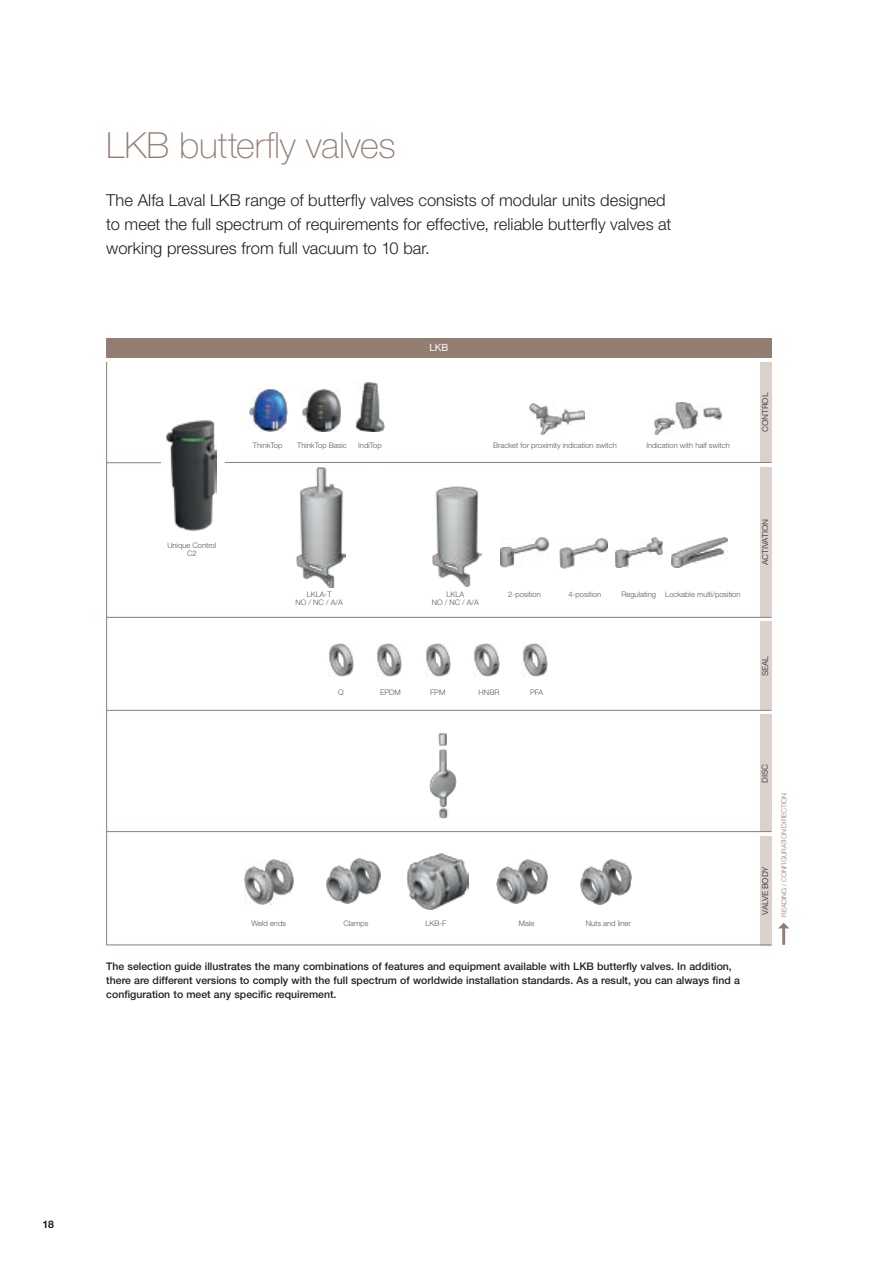
<style>
.page{position:relative;width:893px;height:1263px;background:#fff}
.page>*{position:absolute;margin:0;border:0;box-sizing:border-box;transform-origin:0 0}
.t1{font:100 36px "Helvetica Neue LT Std";letter-spacing:-.005em;color:#927d73}
.t2{font:300 16.5px/24px "Helvetica Neue LT Std";color:#231f20}
.t3{font:500 10.5px/14.2px "Helvetica Neue LT Std";color:#231f20}
.t4{font:700 10.5px "Helvetica Neue LT Std";color:#231f20}
.t5{font:9.9px "Helvetica Neue LT Std";color:#fff}
.t6{font:8.25px "Helvetica Neue LT Std";letter-spacing:-.01em;color:#4b4c4d}
.t7{font:300 7.65px/8.2px "Helvetica Neue LT Std";color:#57585a;text-align:center}
.t8{font:300 6.9px "Helvetica Neue LT Std";letter-spacing:-.01em;color:#927d73}
</style>
<div class="page">
<img style="left:355px;top:382px;width:30px;height:50px">
<img style="left:303px;top:389px;width:37px;height:43px">
<img style="left:250px;top:389px;width:38px;height:43px">
<img style="left:529px;top:403px;width:56px;height:32px">
<img style="left:655px;top:402px;width:66px;height:33px">
<img style="left:407px;top:853px;width:61px;height:56px">
<img style="left:496px;top:859px;width:51px;height:45px">
<img style="left:244px;top:860px;width:49px;height:44px">
<img style="left:326px;top:859px;width:54px;height:44px">
<img style="left:580px;top:860px;width:52px;height:44px">
<img style="left:429px;top:733px;width:27px;height:86px">
<img style="left:328px;top:643px;width:25px;height:33px">
<img style="left:522px;top:643px;width:26px;height:33px">
<img style="left:474px;top:643px;width:25px;height:33px">
<img style="left:425px;top:643px;width:25px;height:33px">
<img style="left:377px;top:643px;width:25px;height:33px">
<img style="left:296px;top:467px;width:49px;height:120px">
<img style="left:432px;top:486px;width:49px;height:101px">
<img style="left:501px;top:537px;width:47px;height:30px">
<img style="left:559px;top:538px;width:48px;height:30px">
<img style="left:616px;top:537px;width:47px;height:30px">
<img style="left:672px;top:537px;width:56px;height:30px">
<img style="left:166px;top:420px;width:50px;height:110px">
<div style="left:106px;top:338px;width:665px;height:20px;background:#927d73"></div>
<div style="left:760px;top:715px;width:11px;height:117px;background:#dbd2ce"></div>
<div style="left:760px;top:467px;width:11px;height:151px;background:#dbd2ce"></div>
<hr style="left:106px;top:831px;width:665px;height:1px;background:#927d73">
<div style="left:760px;top:622px;width:11px;height:88px;background:#dbd2ce"></div>
<hr style="left:106px;top:710px;width:665px;height:1px;background:#927d73">
<hr style="left:106px;top:617px;width:665px;height:1px;background:#927d73">
<svg style="left:778px;top:923px;width:11px;height:22px"></svg>
<div style="left:760px;top:362px;width:11px;height:101px;background:#dbd2ce"></div>
<hr style="left:225px;top:462px;width:546px;height:1px;background:#927d73">
<div style="left:760px;top:836px;width:11px;height:109px;background:#dbd2ce"></div>
<hr style="left:106px;top:944px;width:665px;height:1px;background:#927d73">
<hr style="left:106px;top:462px;width:55px;height:1px;background:#927d73">
<hr style="left:106px;top:362px;width:1px;height:583px;background:#927d73">
<h1 class="t1" style="left:106px;top:124px;width:291px">LKB butterfly valves</h1>
<h2 class="t2" style="left:106px;top:187px;width:567px">The Alfa Laval LKB range of butterfly valves consists of modular units designed to meet the full spectrum of requirements for effective, reliable butterfly valves at working pressures from full vacuum to 10 bar.</h2>
<p class="t5" style="left:429px;top:342px;width:19px">lkb</p>
<p class="t7" style="left:253px;top:441px;width:31px">ThinkTop</p>
<p class="t7" style="left:297px;top:441px;width:51px">ThinkTop Basic</p>
<p class="t7" style="left:358px;top:441px;width:25px">IndiTop</p>
<p class="t7" style="left:493px;top:441px;width:125px">Bracket for proximity indication switch</p>
<p class="t7" style="left:646px;top:441px;width:85px">Indication with half switch</p>
<p class="t6" style="left:760px;top:432px;width:40px;rotate:-90deg">control</p>
<p class="t7" style="left:167px;top:540px;width:50px">Unique Control<br>C2</p>
<p class="t7" style="left:307px;top:590px;width:26px">LKLA-T</p>
<p class="t7" style="left:508px;top:590px;width:34px">2-position</p>
<p class="t7" style="left:568px;top:590px;width:34px">4-position</p>
<p class="t7" style="left:621px;top:590px;width:121px">Regulating Lockable multi/position</p>
<p class="t7" style="left:296px;top:598px;width:49px">NO / NC / A/A</p>
<p class="t7" style="left:432px;top:590px;width:49px">LKLA<br>NO / NC / A/A</p>
<p class="t7" style="left:338px;top:688px;width:7px">Q</p>
<p class="t7" style="left:380px;top:688px;width:22px">EPDM</p>
<p class="t7" style="left:430px;top:688px;width:17px">FPM</p>
<p class="t7" style="left:479px;top:688px;width:22px">HNBR</p>
<p class="t7" style="left:530px;top:688px;width:15px">PFA</p>
<p class="t6" style="left:760px;top:565px;width:47px;rotate:-90deg">activatio n</p>
<p class="t6" style="left:760px;top:676px;width:22px;rotate:-90deg">seal</p>
<p class="t7" style="left:251px;top:919px;width:36px">Weld ends</p>
<p class="t7" style="left:344px;top:919px;width:27px">Clamps</p>
<p class="t7" style="left:425px;top:919px;width:22px">LKB-F</p>
<p class="t7" style="left:519px;top:919px;width:17px">Male</p>
<p class="t7" style="left:586px;top:919px;width:47px">Nuts and liner</p>
<p class="t3" style="left:106px;top:959px;width:635px">The selection guide illustrates the many combinations of features and equipment available with LKB butterfly valves. In addition, there are different versions to comply with the full spectrum of worldwide installation standards. As a result, you can always find a configuration to meet any specific requirement.</p>
<p class="t6" style="left:760px;top:783px;width:20px;rotate:-90deg">disc</p>
<p class="t6" style="left:760px;top:915px;width:49px;rotate:-90deg">valve body</p>
<p class="t8" style="left:780px;top:917px;width:125px;rotate:-90deg">READING / configuration DIRECTION</p>
<p class="t4" style="left:43px;top:1218px;width:13px">18</p>
</div>
